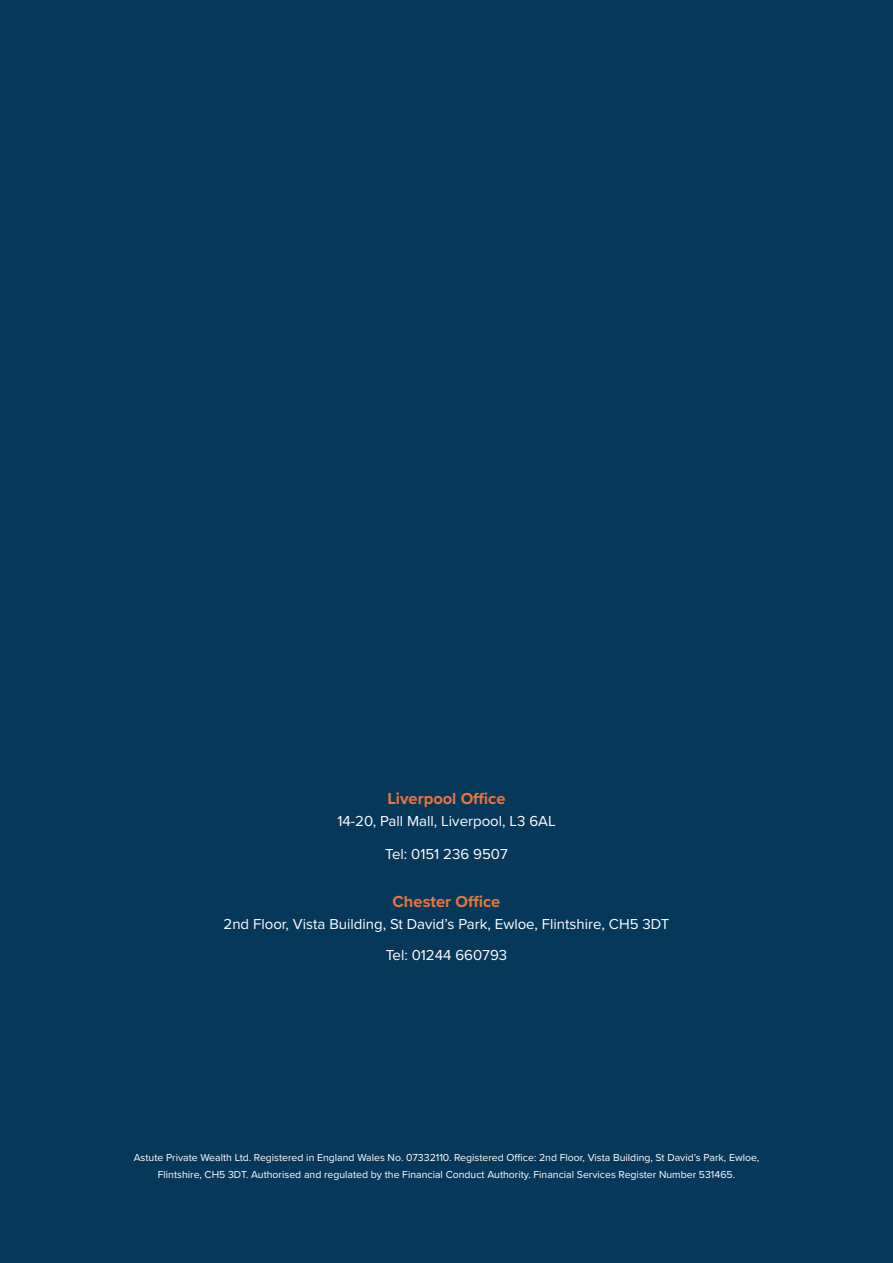
<style>
.page{position:relative;width:893px;height:1263px;background:#063859}
.page>*{position:absolute;margin:0;border:0;box-sizing:border-box;transform-origin:0 0}
.t1{font:700 16.5px "Proxima Nova";color:#e8753e}
.t2{font:15px/32.5px "Proxima Nova";color:#fff;text-align:center}
.t3{font:10.5px/16.5px "Proxima Nova";color:#fff;text-align:center}
</style>
<div class="page">
<h1 class="t1" style="left:387px;top:786px;width:120px">Liverpool Office</h1>
<h2 class="t2" style="left:337px;top:804px;width:220px">14-20, Pall Mall, Liverpool, L3 6AL<br>Tel: 0151 236 9507</h2>
<h1 class="t1" style="left:393px;top:889px;width:109px">Chester Office</h1>
<h2 class="t2" style="left:224px;top:908px;width:447px;line-height:30.8px">2nd Floor, Vista Building, St David’s Park, Ewloe, Flintshire, CH5 3DT<br>Tel: 01244 660793</h2>
<p class="t3" style="left:134px;top:1149px;width:627px">Astute Private Wealth Ltd. Registered in England Wales No. 07332110. Registered Office: 2nd Floor, Vista Building, St David’s Park, Ewloe,<br>Flintshire, CH5 3DT. Authorised and regulated by the Financial Conduct Authority. Financial Services Register Number 531465.</p>
</div>
